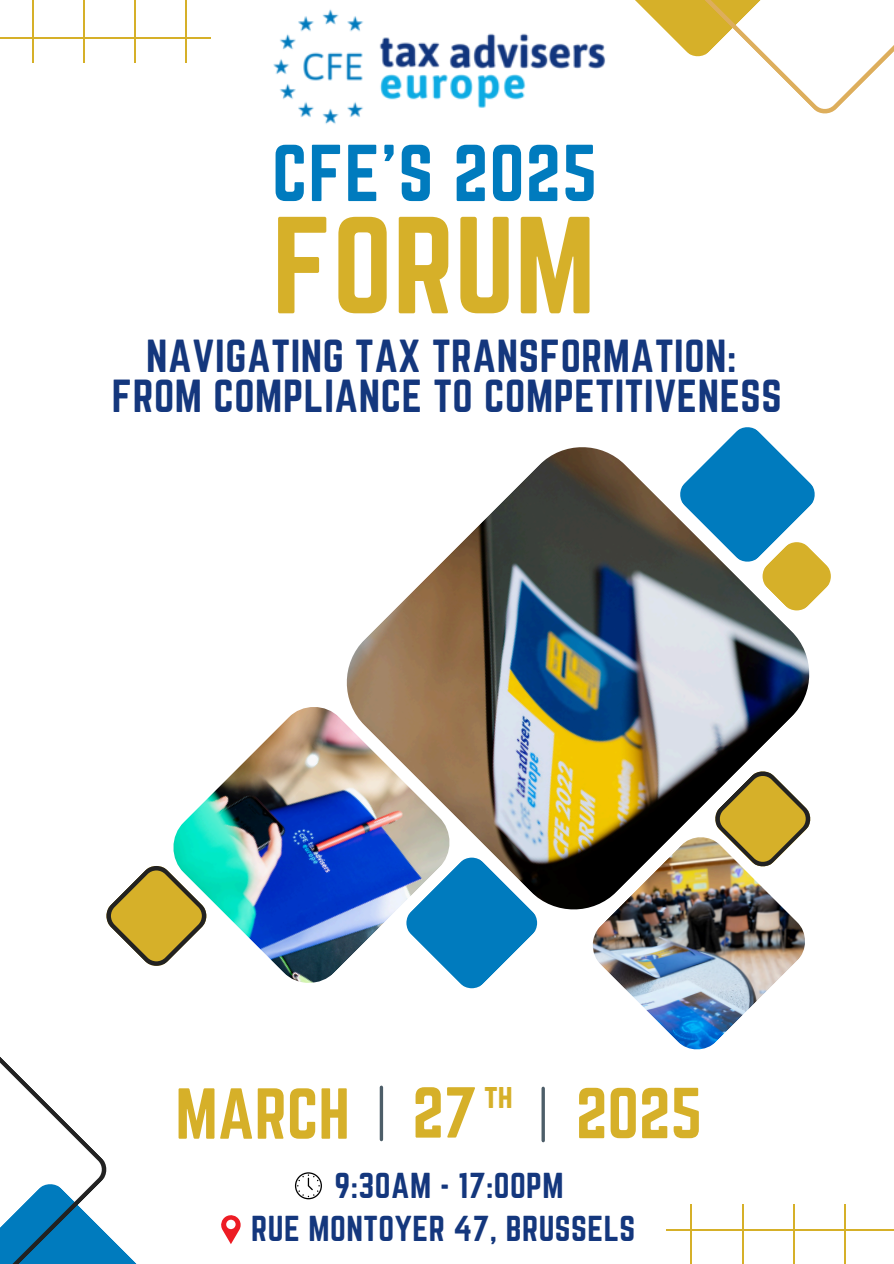
<style>
.page{position:relative;width:894px;height:1264px;background:#fff}
.page>*{position:absolute;margin:0;border:0;box-sizing:border-box;transform-origin:0 0}
.t1{font:120.6px "Norwester";color:#d6b029}
.t2{font:70.35px "Norwester";letter-spacing:.015em;color:#007bbe}
.t3{font:63px "Norwester";color:#d6b029}
.t4{font:40.5px/40.5px "Norwester";letter-spacing:.015em;color:#14377d;text-align:center}
.t5{font:31.5px "Norwester";letter-spacing:.015em;color:#14377d}
.t6{font:30px "Norwester";color:#d6b029}
</style>
<div class="page">
<img style="left:346px;top:447px;width:464px;height:463px">
<img style="left:173px;top:703px;width:280px;height:280px">
<img style="left:590px;top:834px;width:217px;height:216px">
<svg style="left:406px;top:857px;width:131px;height:131px"></svg>
<svg style="left:106px;top:866px;width:100px;height:99px"></svg>
<svg style="left:635px;top:0;width:258px;height:114px"></svg>
<svg style="left:713px;top:769px;width:98px;height:99px"></svg>
<svg style="left:0;top:1057px;width:136px;height:206px"></svg>
<svg style="left:678px;top:427px;width:152px;height:183px"></svg>
<hr style="left:541px;top:1088px;width:3px;height:52px;background:#4d5e69">
<svg style="left:379px;top:1087px;width:4px;height:52px"></svg>
<hr style="left:185px;top:0;width:1px;height:63px;background:#d6b029">
<hr style="left:134px;top:0;width:1px;height:63px;background:#d6b029">
<hr style="left:83px;top:0;width:1px;height:63px;background:#d6b029">
<hr style="left:32px;top:0;width:1px;height:63px;background:#d6b029">
<hr style="left:0;top:37px;width:211px;height:1px;background:#d6b029">
<hr style="left:843px;top:1203px;width:1px;height:60px;background:#d6b029">
<hr style="left:792px;top:1203px;width:2px;height:60px;background:#d6b029">
<hr style="left:741px;top:1203px;width:1px;height:60px;background:#d6b029">
<hr style="left:690px;top:1203px;width:1px;height:60px;background:#d6b029">
<hr style="left:665px;top:1228px;width:228px;height:2px;background:#d6b029">
<img style="left:273px;top:9px;width:333px;height:115px">
<svg style="left:221px;top:1215px;width:20px;height:29px"></svg>
<svg style="left:295px;top:1172px;width:27px;height:27px"></svg>
<p class="t2" style="left:272px;top:131px;width:326px">CFE’S 2025</p>
<p class="t1" style="left:272px;top:193px;width:325px">FORUM</p>
<h3 class="t4" style="left:112px;top:335px;width:671px">NAVIGATING TAX TRANSFORMATION:<br>FROM COMPLIANCE TO COMPETITIVENESS</h3>
<p class="t3" style="left:412px;top:1074px;width:66px">27</p>
<p class="t6" style="left:484px;top:1077px;width:30px">th</p>
<h4 class="t3" style="left:175px;top:1075px;width:176px">MARCH</h4>
<h1 class="t3" style="left:575px;top:1075px;width:127px">2025</h1>
<p class="t5" style="left:334px;top:1166px;width:230px">9:30AM - 17:00PM</p>
<h3 class="t5" style="left:251px;top:1209px;width:385px">RUE MONTOYER 47, BRUSSELS</h3>
</div>
